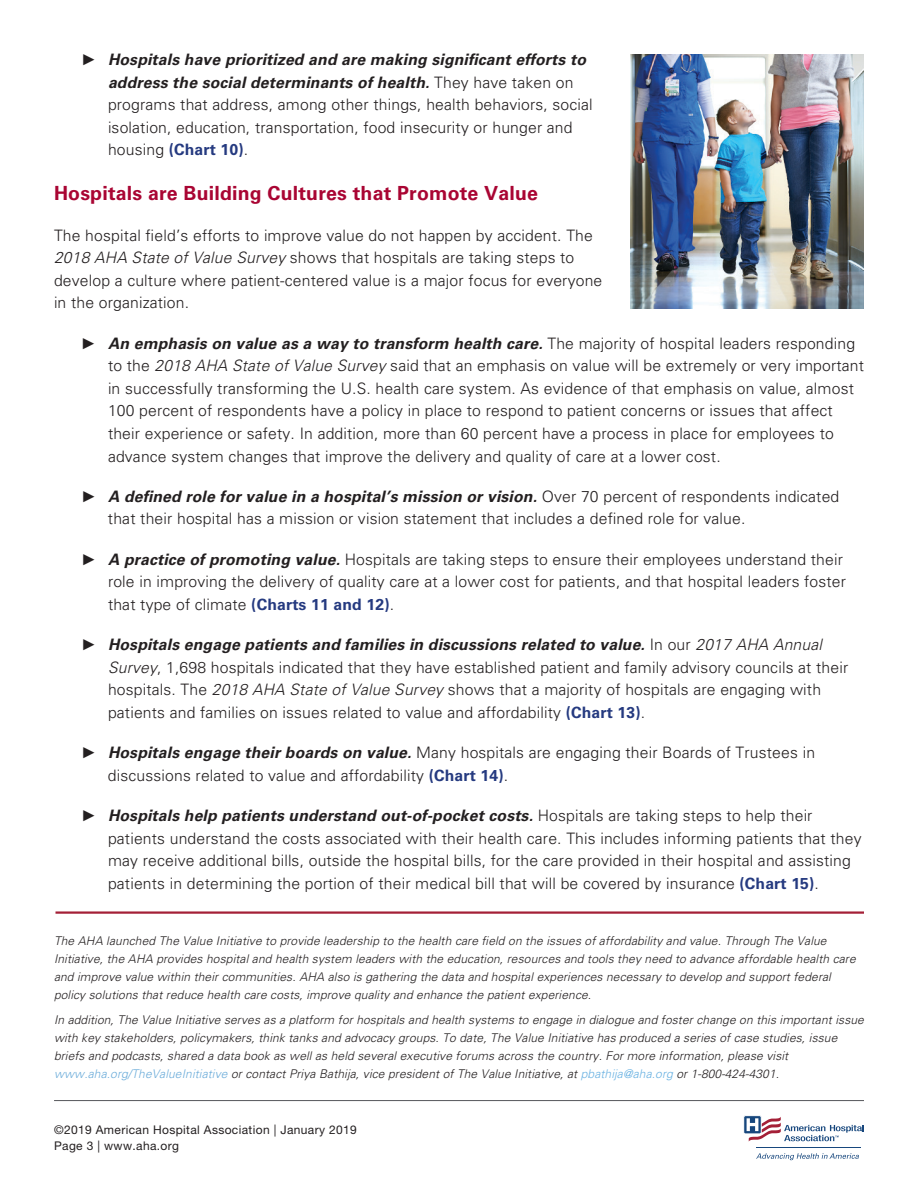
<style>
.page{position:relative;width:918px;height:1188px;background:#fff}
.page>*{position:absolute;margin:0;border:0;box-sizing:border-box;transform-origin:0 0}
.t1{font:700 19.5px "Univers LT Std";letter-spacing:.01em;color:#a90533}
.t2{font:300 15.75px/22.5px "Univers LT Std";letter-spacing:.01em;color:#231f20}
.t3{font:italic 300 12px/18px "Univers LT Std";letter-spacing:.01em;color:#231f20}
.t4{font:12px "Helvetica Neue LT Std";letter-spacing:.03em;color:#231f20}
.s1{font-family:"Arial";font-weight:400}
.s2{font-weight:700;font-style:italic}
.s3{font-weight:700;color:#253a80}
.s4{font-style:italic}
.s5{color:#6dadda}
.s6{color:#6ab2e2}
</style>
<div class="page">
<img style="left:630px;top:54px;width:234px;height:255px">
<hr style="left:756px;top:1148px;width:104px;height:1px;background:#17477d">
<svg style="left:756px;top:1153px;width:103px;height:7px"></svg>
<svg style="left:743px;top:1115px;width:121px;height:27px"></svg>
<hr style="left:54px;top:1100px;width:810px;height:1px;background:#56575b">
<hr style="left:56px;top:911px;width:808px;height:3px;background:#a42037">
<p class="t2" style="left:108px;top:49px;width:486px;text-indent:-27px"><span class="s1">►</span> <span class="s2">Hospitals have prioritized and are making significant efforts to address the social determinants of health.</span> They have taken on programs that address, among other things, health behaviors, social isolation, education, transportation, food insecurity or hunger and housing <span class="s3">(Chart 10)</span>.</p>
<p class="t1" style="left:54px;top:182px;width:486px">Hospitals are Building Cultures that Promote Value</p>
<p class="t2" style="left:54px;top:224px;width:550px">The hospital field’s efforts to improve value do not happen by accident. The <span class="s4">2018 AHA State of Value Survey</span> shows that hospitals are taking steps to develop a culture where patient-centered value is a major focus for everyone in the organization.</p>
<p class="t2" style="left:108px;top:332px;width:758px;text-indent:-27px"><span class="s1">►</span> <span class="s2">An emphasis on value as a way to transform health care.</span> The majority of hospital leaders responding to the <span class="s4">2018 AHA State of Value Survey</span> said that an emphasis on value will be extremely or very important in successfully transforming the U.S. health care system. As evidence of that emphasis on value, almost 100 percent of respondents have a policy in place to respond to patient concerns or issues that affect their experience or safety. In addition, more than 60 percent have a process in place for employees to advance system changes that improve the delivery and quality of care at a lower cost.</p>
<p class="t2" style="left:108px;top:485px;width:733px;text-indent:-27px"><span class="s1">►</span> <span class="s2">A defined role for value in a hospital’s mission or vision.</span> Over 70 percent of respondents indicated that their hospital has a mission or vision statement that includes a defined role for value.</p>
<p class="t2" style="left:108px;top:548px;width:740px;text-indent:-27px"><span class="s1">►</span> <span class="s2">A practice of promoting value.</span> Hospitals are taking steps to ensure their employees understand their role in improving the delivery of quality care at a lower cost for patients, and that hospital leaders foster that type of climate <span class="s3">(Charts 11 and 12)</span>.</p>
<p class="t2" style="left:108px;top:634px;width:742px;text-indent:-27px"><span class="s1">►</span> <span class="s2">Hospitals engage patients and families in discussions related to value.</span> In our <span class="s4">2017 AHA Annual Survey</span>, 1,698 hospitals indicated that they have established patient and family advisory councils at their hospitals. The <span class="s4">2018 AHA State of Value Survey</span> shows that a majority of hospitals are engaging with patients and families on issues related to value and affordability <span class="s3">(Chart 13)</span>.</p>
<p class="t2" style="left:108px;top:742px;width:709px;text-indent:-27px"><span class="s1">►</span> <span class="s2">Hospitals engage their boards on value.</span> Many hospitals are engaging their Boards of Trustees in discussions related to value and affordability <span class="s3">(Chart 14)</span>.</p>
<p class="t2" style="left:108px;top:805px;width:755px;text-indent:-27px"><span class="s1">►</span> <span class="s2">Hospitals help patients understand out-of-pocket costs.</span> Hospitals are taking steps to help their patients understand the costs associated with their health care. This includes informing patients that they may receive additional bills, outside the hospital bills, for the care provided in their hospital and assisting patients in determining the portion of their medical bill that will be covered by insurance <span class="s3">(Chart 15)</span>.</p>
<p class="t3" style="left:54px;top:932px;width:803px">The AHA launched The Value Initiative to provide leadership to the health care field on the issues of affordability and value. Through The Value Initiative, the AHA provides hospital and health system leaders with the education, resources and tools they need to advance affordable health care and improve value within their communities. AHA also is gathering the data and hospital experiences necessary to develop and support federal policy solutions that reduce health care costs, improve quality and enhance the patient experience.</p>
<p class="t3" style="left:54px;top:1011px;width:811px">In addition, The Value Initiative serves as a platform for hospitals and health systems to engage in dialogue and foster change on this important issue with key stakeholders, policymakers, think tanks and advocacy groups. To date, The Value Initiative has produced a series of case studies, issue briefs and podcasts, shared a data book as well as held several executive forums across the country. For more information, please visit <span class="s5">www.aha.org/TheValueInitiative</span> or contact Priya Bathija, vice president of The Value Initiative, at <span class="s6">pbathija@aha.org</span> or 1-800-424-4301.</p>
<p class="t4" style="left:54px;top:1122px;width:304px">©2019 American Hospital Association | January 2019</p>
<p class="t4" style="left:54px;top:1139px;width:127px">Page 3 | www.aha.org</p>
</div>
